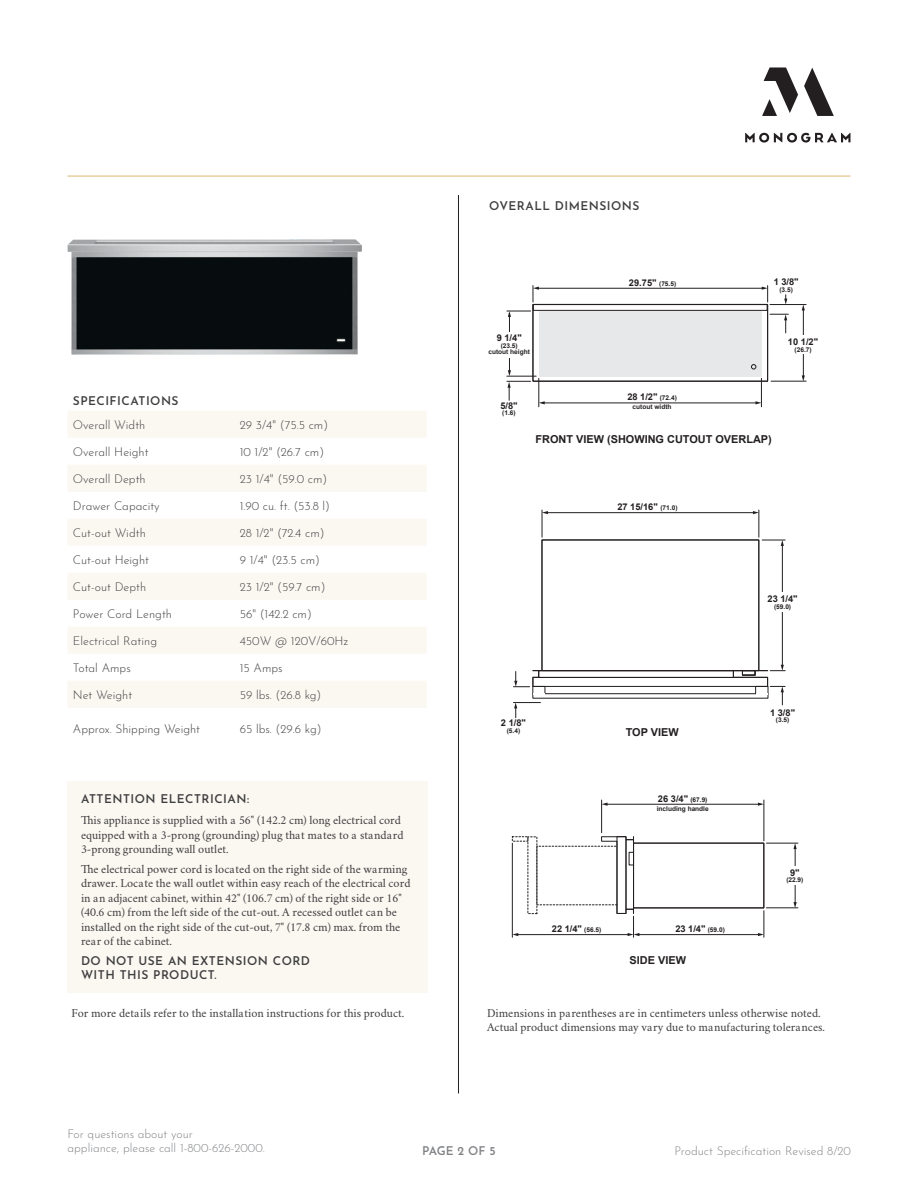
<style>
.page{position:relative;width:918px;height:1188px;background:#fff}
.page>*{position:absolute;margin:0;border:0;box-sizing:border-box;transform-origin:0 0}
.BODY_COPY{font:12px/14.4px "Crimson";color:#3e3e3f}
.SPECIFATION_COPY{font:300 12px "Josefin Sans";color:#3e3e3f}
.t1{font:300 12px/14.4px "Josefin Sans";color:#808285}
.FOOT_NOTE{font:12px "Crimson";color:#3e3e3f}
.BODY_COPY-2{font:600 12px/14.4px "Josefin Sans";letter-spacing:.04em;color:#3e3e3f}
.SPECIFATION_COPY-2{font:600 12px "Josefin Sans";letter-spacing:.04em;color:#3e3e3f}
.t2{font:600 12px "Josefin Sans";letter-spacing:-.015em;color:#808285}
.t3{font:700 10.95px "Arial";color:#231f20}
.t4{font:700 9.3px "Arial";color:#231f20}
.t5{font:700 6.6px/6.6px "Arial";color:#231f20;text-align:center}
.s1{font-size:6.6px}
</style>
<div class="page">
<svg style="left:745px;top:68px;width:105px;height:75px"></svg>
<hr style="left:458px;top:195px;width:1px;height:899px;background:#231f20">
<hr style="left:68px;top:176px;width:782px;height:1px;background:#dcbf7e">
<div style="left:539px;top:311px;width:222px;height:65px;background:#e7e8e9"></div>
<div style="left:533px;top:304px;width:234px;height:7px;border:1px solid #231f20"></div>
<svg style="left:751px;top:364px;width:5px;height:5px"></svg>
<div style="left:533px;top:304px;width:235px;height:77px;border:1px solid #231f20"></div>
<hr style="left:771px;top:381px;width:35px;height:1px;background:#231f20">
<hr style="left:770px;top:304px;width:36px;height:1px;background:#231f20">
<svg style="left:784px;top:295px;width:3px;height:9px"></svg>
<svg style="left:770px;top:314px;width:18px;height:19px"></svg>
<hr style="left:538px;top:288px;width:225px;height:1px;background:#231f20">
<svg style="left:533px;top:286px;width:6px;height:16px"></svg>
<svg style="left:762px;top:286px;width:6px;height:16px"></svg>
<hr style="left:544px;top:403px;width:213px;height:1px;background:#231f20">
<hr style="left:803px;top:309px;width:1px;height:68px;background:#231f20">
<svg style="left:802px;top:375px;width:3px;height:6px"></svg>
<svg style="left:802px;top:305px;width:3px;height:5px"></svg>
<div style="left:800px;top:336px;width:6px;height:18px;background:#fff"></div>
<hr style="left:509px;top:316px;width:1px;height:55px;background:#231f20">
<svg style="left:507px;top:311px;width:24px;height:6px"></svg>
<div style="left:504px;top:332px;width:10px;height:26px;background:#fff"></div>
<svg style="left:507px;top:370px;width:38px;height:37px"></svg>
<svg style="left:756px;top:378px;width:6px;height:29px"></svg>
<hr style="left:766px;top:908px;width:32px;height:1px;background:#231f20">
<hr style="left:766px;top:843px;width:32px;height:1px;background:#231f20">
<hr style="left:795px;top:848px;width:1px;height:55px;background:#231f20">
<svg style="left:794px;top:902px;width:3px;height:6px"></svg>
<svg style="left:794px;top:843px;width:3px;height:6px"></svg>
<div style="left:792px;top:867px;width:6px;height:18px;background:#fff"></div>
<hr style="left:606px;top:804px;width:153px;height:1px;background:#231f20">
<svg style="left:602px;top:803px;width:6px;height:3px"></svg>
<svg style="left:758px;top:803px;width:6px;height:3px"></svg>
<hr style="left:601px;top:800px;width:1px;height:33px;background:#231f20">
<hr style="left:764px;top:800px;width:1px;height:41px;background:#231f20">
<hr style="left:517px;top:934px;width:112px;height:1px;background:#231f20">
<svg style="left:513px;top:933px;width:5px;height:3px"></svg>
<hr style="left:512px;top:843px;width:1px;height:94px;background:#231f20">
<svg style="left:601px;top:836px;width:164px;height:101px"></svg>
<svg style="left:513px;top:510px;width:272px;height:208px"></svg>
<svg style="left:68px;top:411px;width:358px;height:296px;fill:#fbf8f2"></svg>
<div style="left:68px;top:781px;width:360px;height:212px;background:#fbf8f2"></div>
<img style="left:68px;top:240px;width:293px;height:114px">
<p class="SPECIFATION_COPY-2" style="left:73px;top:391px;width:107px">SPECIFICATIONS</p>
<p class="SPECIFATION_COPY" style="left:73px;top:415px;width:74px">Overall Width</p>
<p class="SPECIFATION_COPY" style="left:240px;top:415px;width:90px">29 3/4" (75.5 cm)</p>
<p class="SPECIFATION_COPY" style="left:73px;top:442px;width:77px">Overall Height</p>
<p class="SPECIFATION_COPY" style="left:240px;top:442px;width:86px">10 1/2" (26.7 cm)</p>
<p class="SPECIFATION_COPY" style="left:73px;top:469px;width:74px">Overall Depth</p>
<p class="SPECIFATION_COPY" style="left:240px;top:469px;width:89px">23 1/4" (59.0 cm)</p>
<p class="SPECIFATION_COPY" style="left:73px;top:496px;width:88px">Drawer Capacity</p>
<p class="SPECIFATION_COPY" style="left:240px;top:496px;width:92px">1.90 cu. ft. (53.8 l)</p>
<p class="SPECIFATION_COPY" style="left:73px;top:523px;width:74px">Cut-out Width</p>
<p class="SPECIFATION_COPY" style="left:240px;top:523px;width:86px">28 1/2" (72.4 cm)</p>
<p class="SPECIFATION_COPY" style="left:73px;top:550px;width:78px">Cut-out Height</p>
<p class="SPECIFATION_COPY" style="left:240px;top:550px;width:82px">9 1/4" (23.5 cm)</p>
<p class="SPECIFATION_COPY" style="left:73px;top:577px;width:75px">Cut-out Depth</p>
<p class="SPECIFATION_COPY" style="left:240px;top:577px;width:87px">23 1/2" (59.7 cm)</p>
<p class="SPECIFATION_COPY" style="left:73px;top:604px;width:101px">Power Cord Length</p>
<p class="SPECIFATION_COPY" style="left:240px;top:604px;width:74px">56" (142.2 cm)</p>
<p class="SPECIFATION_COPY" style="left:73px;top:631px;width:86px">Electrical Rating</p>
<p class="SPECIFATION_COPY" style="left:240px;top:631px;width:110px">450W @ 120V/60Hz</p>
<p class="SPECIFATION_COPY" style="left:73px;top:658px;width:59px">Total Amps</p>
<p class="SPECIFATION_COPY" style="left:240px;top:658px;width:44px">15 Amps</p>
<p class="SPECIFATION_COPY" style="left:73px;top:685px;width:61px">Net Weight</p>
<p class="SPECIFATION_COPY" style="left:240px;top:685px;width:83px">59 lbs. (26.8 kg)</p>
<p class="SPECIFATION_COPY" style="left:73px;top:720px;width:129px">Approx. Shipping Weight</p>
<p class="SPECIFATION_COPY" style="left:240px;top:720px;width:83px">65 lbs. (29.6 kg)</p>
<p class="SPECIFATION_COPY-2" style="left:81px;top:789px;width:170px">ATTENTION ELECTRICIAN:</p>
<p class="BODY_COPY" style="left:81px;top:813px;width:324px">This appliance is supplied with a 56" (142.2 cm) long electrical cord equipped with a 3-prong (grounding) plug that mates to a standard<br>3-prong grounding wall outlet.</p>
<p class="BODY_COPY" style="left:81px;top:861px;width:331px">The electrical power cord is located on the right side of the warming drawer. Locate the wall outlet within easy reach of the electrical cord in an adjacent cabinet, within 42" (106.7 cm) of the right side or 16" (40.6 cm) from the left side of the cut-out. A recessed outlet can be installed on the right side of the cut-out, 7" (17.8 cm) max. from the rear of the cabinet.</p>
<p class="BODY_COPY-2" style="left:81px;top:952px;width:231px">DO NOT USE AN EXTENSION CORD<br>WITH THIS PRODUCT.</p>
<p class="FOOT_NOTE" style="left:71px;top:1005px;width:334px">For more details refer to the installation instructions for this product.</p>
<p class="BODY_COPY-2" style="left:489px;top:197px;width:152px">OVERALL DIMENSIONS</p>
<p class="t4" style="left:497px;top:332px;width:27px">9 1/4"</p>
<p class="t5" style="left:488px;top:342px;width:43px">(23.5)<br>cutout height</p>
<p class="t4" style="left:500px;top:399px;width:19px">5/8"</p>
<p class="t5" style="left:502px;top:410px;width:15px">(1.6)</p>
<p class="t4" style="left:629px;top:276px;width:49px">29.75" <span class="s1">(75.5)</span></p>
<p class="t4" style="left:627px;top:391px;width:51px">28 1/2" <span class="s1">(72.4)</span></p>
<p class="t5" style="left:633px;top:403px;width:40px">cutout width</p>
<p class="t4" style="left:774px;top:276px;width:27px">1 3/8"</p>
<p class="t5" style="left:779px;top:287px;width:15px">(3.5)</p>
<p class="t4" style="left:788px;top:336px;width:32px">10 1/2"</p>
<p class="t5" style="left:795px;top:346px;width:19px">(26.7)</p>
<p class="t3" style="left:536px;top:432px;width:238px">FRONT VIEW (SHOWING CUTOUT OVERLAP)</p>
<p class="t4" style="left:617px;top:501px;width:62px">27 15/16" <span class="s1">(71.0)</span></p>
<p class="t4" style="left:501px;top:717px;width:27px">2 1/8"</p>
<p class="t5" style="left:507px;top:727px;width:15px">(5.4)</p>
<p class="t3" style="left:626px;top:725px;width:54px">TOP VIEW</p>
<p class="t4" style="left:658px;top:792px;width:51px">26 3/4" <span class="s1">(67.9)</span></p>
<p class="t5" style="left:657px;top:806px;width:54px">including handle</p>
<p class="t4" style="left:552px;top:923px;width:51px">22 1/4" <span class="s1">(56.5)</span></p>
<p class="t4" style="left:675px;top:923px;width:51px">23 1/4" <span class="s1">(59.0)</span></p>
<p class="t3" style="left:630px;top:953px;width:58px">SIDE VIEW</p>
<p class="t4" style="left:768px;top:593px;width:32px">23 1/4"</p>
<p class="t5" style="left:774px;top:603px;width:19px">(59.0)</p>
<p class="t4" style="left:770px;top:706px;width:27px">1 3/8"</p>
<p class="t5" style="left:776px;top:717px;width:15px">(3.5)</p>
<p class="t4" style="left:790px;top:866px;width:11px">9"</p>
<p class="t5" style="left:786px;top:877px;width:19px">(22.9)</p>
<p class="BODY_COPY" style="left:487px;top:1006px;width:340px;line-height:13.5px">Dimensions in parentheses are in centimeters unless otherwise noted.<br>Actual product dimensions may vary due to manufacturing tolerances.</p>
<p class="t1" style="left:68px;top:1125px;width:199px">For questions about your<br>appliance, please call 1-800-626-2000.</p>
<p class="t2" style="left:422px;top:1140px;width:75px">PAGE 2 OF 5</p>
<p class="t1" style="left:674px;top:1142px;width:178px">Product Specification Revised 8/20</p>
</div>
